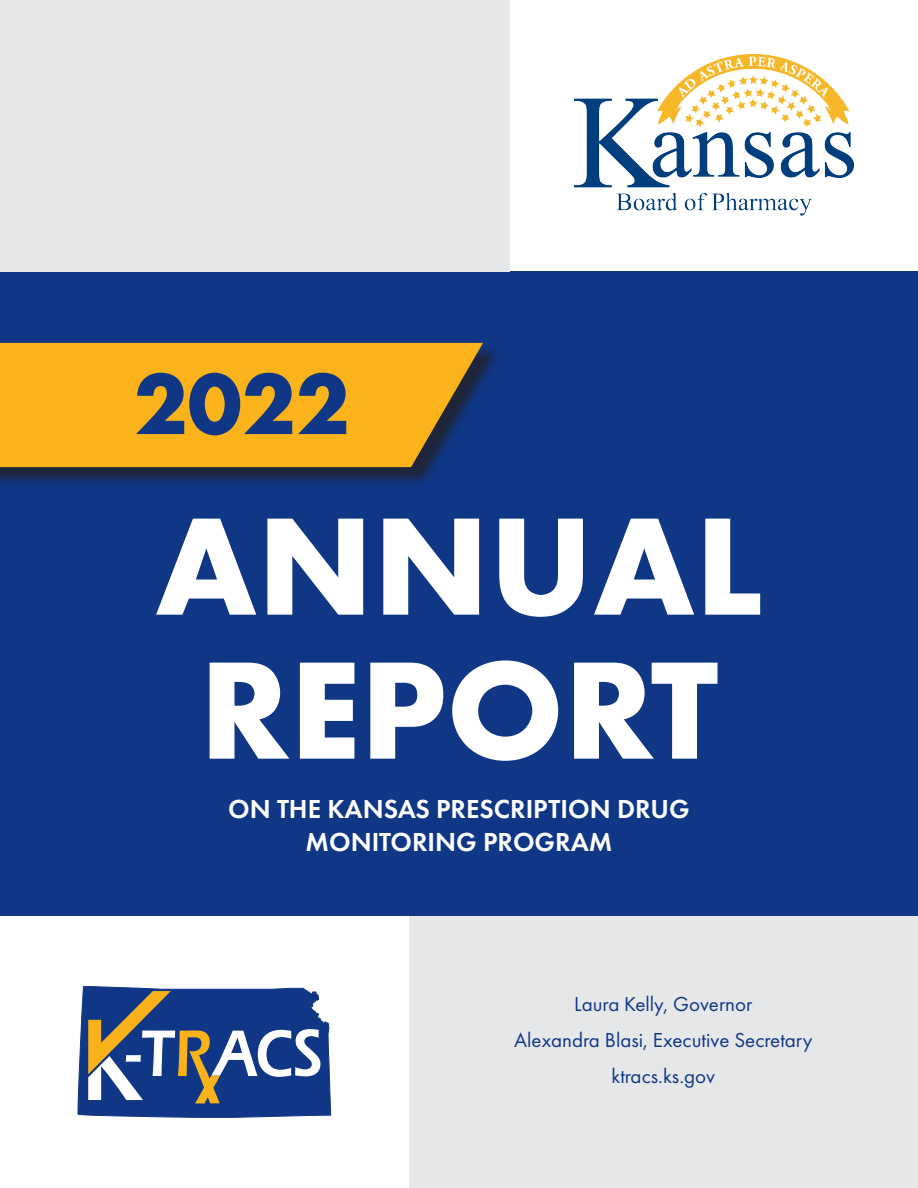
<style>
.page{position:relative;width:918px;height:1188px;background:#fff}
.page>*{position:absolute;margin:0;border:0;box-sizing:border-box;transform-origin:0 0}
.t1{font:700 144px/144px "Futura PT";color:#fff;text-align:center}
.t2{font:700 90px "Futura PT";color:#103785}
.t3{font:600 27px/32.4px "Futura PT";color:#fff;text-align:center}
.t4{font:21px "Futura PT";color:#103785}
</style>
<div class="page">
<div style="left:409px;top:916px;width:509px;height:272px;background:#e6e7e9"></div>
<div style="left:0;top:272px;width:918px;height:644px;background:#103785"></div>
<div style="left:0;top:0;width:509px;height:272px;background:#e6e7e9"></div>
<img style="left:574px;top:54px;width:279px;height:162px">
<div style="left:0;top:345px;width:501px;height:141px;background:#231f20;opacity:.75"></div>
<div style="left:0;top:343px;width:483px;height:124px;background:#fbb31b"></div>
<svg style="left:77px;top:986px;width:255px;height:132px;background:#4e6490"></svg>
<p class="t2" style="left:134px;top:346px;width:218px">2022</p>
<p class="t1" style="left:155px;top:491px;width:609px">ANNUAL<br>REPORT</p>
<p class="t3" style="left:228px;top:793px;width:463px">ON THE KANSAS PRESCRIPTION DRUG<br>MONITORING PROGRAM</p>
<p class="t4" style="left:574px;top:992px;width:180px">Laura Kelly, Governor</p>
<p class="t4" style="left:514px;top:1028px;width:300px">Alexandra Blasi, Executive Secretary</p>
<p class="t4" style="left:612px;top:1064px;width:105px">ktracs.ks.gov</p>
</div>
